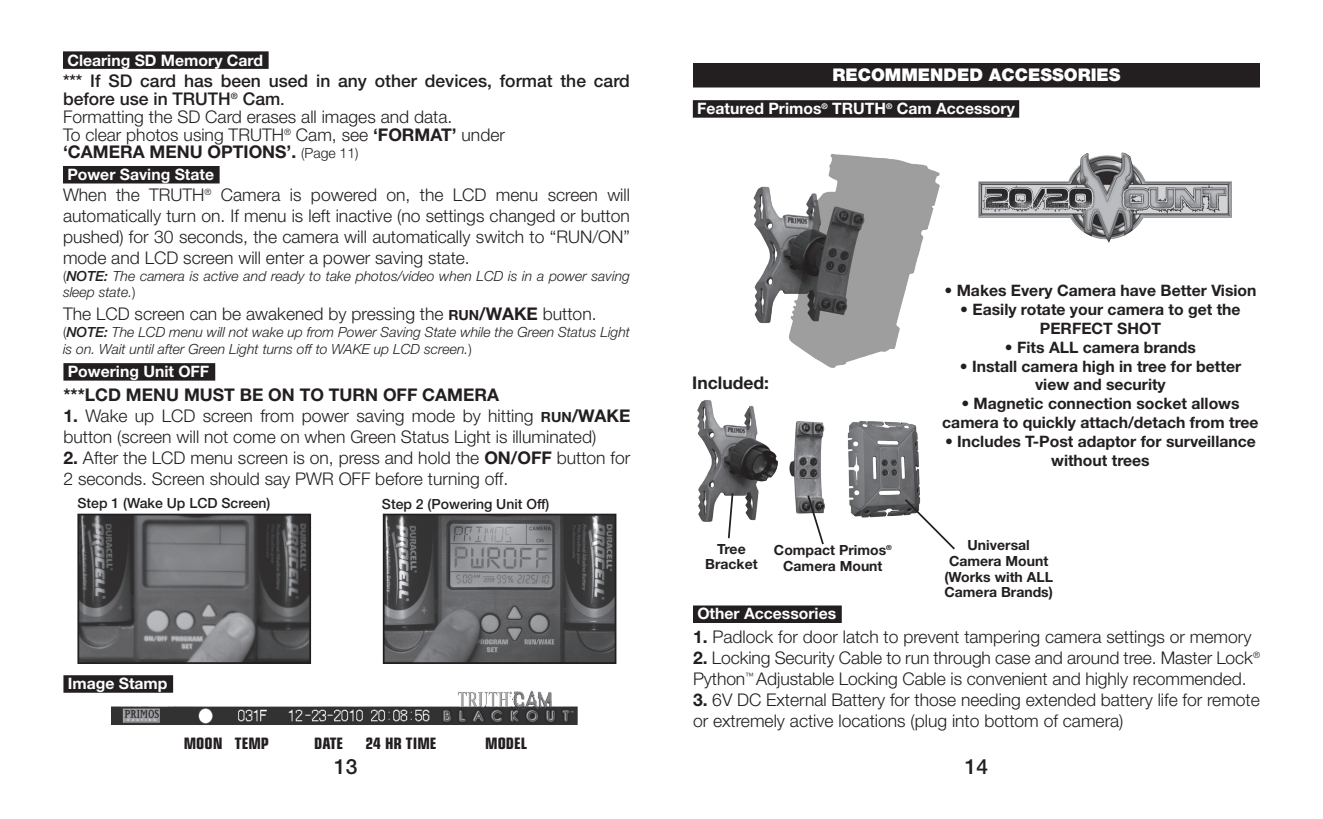
<style>
.page{position:relative;width:1323px;height:819px;background:#fff}
.page>*{position:absolute;margin:0;border:0;box-sizing:border-box;transform-origin:0 0}
.t1{font:500 21px "Helvetica Neue";color:#231f20}
.t2{font:300 17.5px/21px "Helvetica Neue";color:#231f20}
.t3{font:500 17.5px/17.5px "Helvetica Neue";color:#231f20}
.t4{font:700 17.5px "Helvetica Neue";color:#231f20}
.t5{font:900 17.5px "Helvetica Neue";color:#fff}
.t6{font:700 15.75px/18.9px "Helvetica Neue";color:#231f20;text-align:center}
.t7{font:700 15.75px "Helvetica Neue";color:#fff}
.t8{font:700 condensed 15.75px "Eurostile";color:#231f20}
.t9{font:italic 300 14px/16.8px "Helvetica Neue";color:#231f20}
.t10{font:700 14px/15.8px "Helvetica Neue";color:#231f20;text-align:center}
.t11{font:500 14px "Helvetica Neue";color:#231f20}
.s1{font-size:14px}
.s2{font-weight:700}
.s3{font-weight:300;font-size:14px}
.s4{font-style:normal}
.s5{font-weight:500}
.s6{font-weight:700;font-size:14px}
</style>
<div class="page">
<div style="left:693px;top:63px;width:567px;height:25px;background:#231f20"></div>
<div style="left:693px;top:606px;width:149px;height:17px;background:#231f20"></div>
<div style="left:63px;top:675px;width:110px;height:18px;background:#231f20"></div>
<img style="left:386px;top:517px;width:227px;height:144px">
<div style="left:383px;top:514px;width:233px;height:150px;border:2px solid #231f20"></div>
<img style="left:80px;top:517px;width:228px;height:144px">
<div style="left:77px;top:514px;width:234px;height:150px;border:2px solid #231f20"></div>
<div style="left:63px;top:51px;width:206px;height:18px;background:#231f20"></div>
<div style="left:63px;top:166px;width:157px;height:18px;background:#231f20"></div>
<div style="left:63px;top:363px;width:152px;height:18px;background:#231f20"></div>
<div style="left:693px;top:100px;width:326px;height:18px;background:#231f20"></div>
<img style="left:697px;top:153px;width:243px;height:369px">
<img style="left:978px;top:152px;width:254px;height:91px">
<svg style="left:727px;top:492px;width:7px;height:47px"></svg>
<svg style="left:806px;top:494px;width:19px;height:51px"></svg>
<svg style="left:903px;top:497px;width:52px;height:53px"></svg>
<img style="left:112px;top:675px;width:466px;height:50px">
<p class="t7" style="left:67px;top:51px;width:197px">Clearing SD Memory Card</p>
<p class="t3" style="left:63px;top:72px;width:568px">*** If SD card has been used in any other devices, format the card before use in TRUTH<sup>®</sup> Cam<span class="s1">.</span></p>
<p class="t2" style="left:63px;top:106px;width:391px">Formatting the SD Card erases all images and data.</p>
<p class="t2" style="left:63px;top:124px;width:444px">To clear photos using TRUTH<sup>®</sup> Cam, see <span class="s2">‘FORMAT’</span> under</p>
<p class="t4" style="left:63px;top:141px;width:297px">‘CAMERA MENU OPTIONS’. <span class="s3">(Page 11)</span></p>
<p class="t7" style="left:67px;top:165px;width:148px">Power Saving State</p>
<p class="t2" style="left:63px;top:184px;width:569px;text-align:justify">When the TRUTH<sup>®</sup> Camera is powered on, the LCD menu screen will automatically turn on. If menu is left inactive (no settings changed or button pushed) for 30 seconds, the camera will automatically switch to “RUN/ON” mode and LCD screen will enter a power saving state.</p>
<p class="t9" style="left:63px;top:267px;width:568px"><span class="s4">(</span><span class="s5">NOTE:</span> The camera is active and ready to take photos/video when LCD is in a power saving sleep state.<span class="s4">)</span></p>
<p class="t2" style="left:63px;top:303px;width:535px">The LCD screen can be awakened by pressing the <span class="s6">RUN</span><span class="s2">/WAKE</span> button.</p>
<p class="t9" style="left:63px;top:323px;width:569px"><span class="s4">(</span><span class="s5">NOTE:</span> The LCD menu will not wake up from Power Saving State while the Green Status Light is on. Wait until after Green Light turns off to WAKE up LCD screen.<span class="s4">)</span></p>
<p class="t7" style="left:68px;top:361px;width:143px">Powering Unit OFF</p>
<p class="t4" style="left:63px;top:384px;width:437px">***LCD MENU MUST BE ON TO TURN OFF CAMERA</p>
<p class="t2" style="left:63px;top:405px;width:569px"><span class="s2">1.</span> Wake up LCD screen from power saving mode by hitting <span class="s6">RUN</span><span class="s2">/WAKE </span>button (screen will not come on when Green Status Light is illuminated)</p>
<p class="t2" style="left:63px;top:447px;width:568px"><span class="s2">2.</span> After the LCD menu screen is on, press and hold the <span class="s2">ON/OFF</span> button for<br>2 seconds. Screen should say PWR OFF before turning off.</p>
<p class="t11" style="left:78px;top:494px;width:194px">Step 1 (Wake Up LCD Screen)</p>
<p class="t11" style="left:382px;top:495px;width:169px">Step 2 (Powering Unit Off)</p>
<p class="t7" style="left:68px;top:674px;width:101px">Image Stamp</p>
<p class="t8" style="left:184px;top:734px;width:40px">MOON</p>
<p class="t8" style="left:235px;top:734px;width:35px">TEMP</p>
<p class="t8" style="left:314px;top:734px;width:30px">DATE</p>
<p class="t8" style="left:365px;top:733px;width:73px">24 HR TIME</p>
<p class="t8" style="left:485px;top:734px;width:44px">MODEL</p>
<p class="t5" style="left:832px;top:65px;width:290px">RECOMMENDED ACCESSORIES</p>
<p class="t7" style="left:697px;top:98px;width:319px">Featured Primos<sup>®</sup> TRUTH<sup>®</sup> Cam Accessory</p>
<p class="t4" style="left:692px;top:372px;width:78px">Included:</p>
<p class="t6" style="left:944px;top:281px;width:314px">• Makes Every Camera have Better Vision</p>
<p class="t6" style="left:960px;top:299px;width:282px">• Easily rotate your camera to get the<br>PERFECT SHOT</p>
<p class="t6" style="left:1005px;top:337px;width:193px">• Fits ALL camera brands</p>
<p class="t6" style="left:960px;top:356px;width:283px">• Install camera high in tree for better view and security</p>
<p class="t6" style="left:942px;top:394px;width:318px">• Magnetic connection socket allows camera to quickly attach/detach from tree</p>
<p class="t6" style="left:945px;top:432px;width:312px">• Includes T-Post adaptor for surveillance without trees</p>
<p class="t10" style="left:717px;top:540px;width:30px">Tree</p>
<p class="t10" style="left:705px;top:556px;width:54px">Bracket</p>
<p class="t10" style="left:774px;top:542px;width:119px">Compact Primos<sup>®<br></sup>Camera Mount</p>
<p class="t10" style="left:968px;top:537px;width:64px">Universal</p>
<p class="t10" style="left:949px;top:553px;width:101px">Camera Mount</p>
<p class="t10" style="left:944px;top:568px;width:110px;text-align:left">(Works with ALL<br>Camera Brands)</p>
<p class="t7" style="left:697px;top:604px;width:140px">Other Accessories</p>
<p class="t2" style="left:693px;top:626px;width:560px"><span class="s2">1.</span> Padlock for door latch to prevent tampering camera settings or memory</p>
<p class="t2" style="left:693px;top:647px;width:569px"><span class="s2">2.</span> Locking Security Cable to run through case and around tree. Master Lock<sup>®<br></sup>Python<sup>™</sup> Adjustable Locking Cable is convenient and highly recommended.</p>
<p class="t2" style="left:693px;top:689px;width:568px"><span class="s2">3.</span> 6V DC External Battery for those needing extended battery life for remote or extremely active locations (plug into bottom of camera)</p>
<p class="t1" style="left:334px;top:754px;width:25px">13</p>
<p class="t1" style="left:965px;top:754px;width:25px">14</p>
</div>
